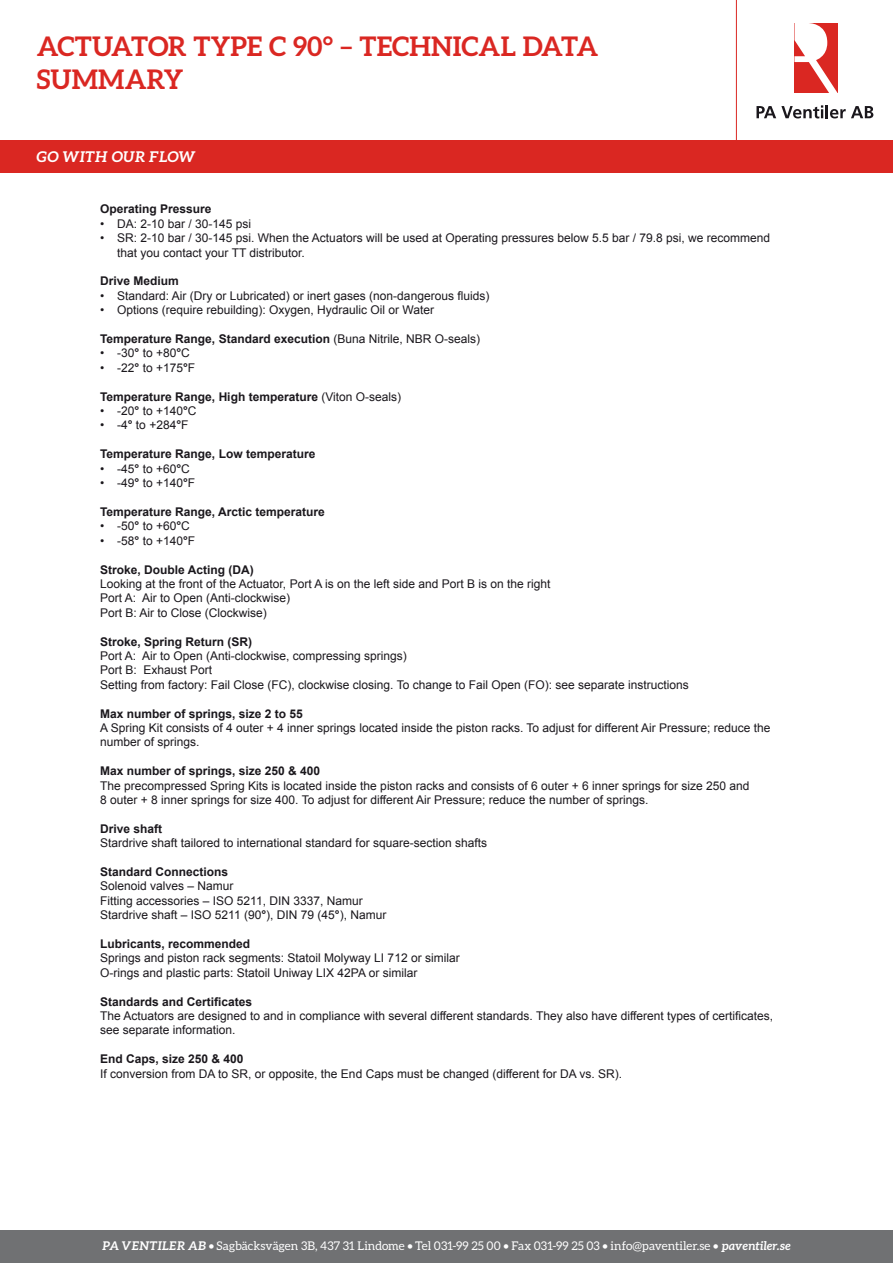
<style>
.page{position:relative;width:893px;height:1263px;background:#fff}
.page>*{position:absolute;margin:0;border:0;box-sizing:border-box;transform-origin:0 0}
.t1{font:700 27px/32.4px "Aleo";color:#da2722}
.t2{font:italic 700 14.85px "Aleo";letter-spacing:-.015em;color:#fff}
.t3{font:12px/14.4px "Arial";color:#1a171c}
.t4{font:700 12px "Arial";color:#1a171c}
.t5{font:12px "Aleo";letter-spacing:.005em;color:#fff}
.s1{font-weight:400}
.s2{font-weight:700}
.s3{font-weight:700;font-style:italic}
</style>
<div class="page">
<hr style="left:736px;top:0;width:1px;height:157px;background:#da2722">
<div style="left:0;top:1230px;width:893px;height:33px;background:#707173"></div>
<div style="left:0;top:140px;width:893px;height:33px;background:#da2722"></div>
<svg style="left:756px;top:105px;width:117px;height:13px"></svg>
<svg style="left:795px;top:23px;width:42px;height:70px"></svg>
<h1 class="t1" style="left:37px;top:30px;width:563px">ACTUATOR TYPE C 90° – TECHNICAL DATA<br>SUMMARY</h1>
<p class="t2" style="left:37px;top:148px;width:161px">GO WITH OUR FLOW</p>
<p class="t4" style="left:100px;top:201px;width:113px">Operating Pressure</p>
<p class="t3" style="left:100px;top:216px;width:153px">• DA: 2-10 bar / 30-145 psi</p>
<p class="t3" style="left:117px;top:231px;width:654px;text-indent:-17px">• SR: 2-10 bar / 30-145 psi. When the Actuators will be used at Operating pressures below 5.5 bar / 79.8 psi, we recommend that you contact your TT distributor.</p>
<p class="t4" style="left:100px;top:273px;width:80px">Drive Medium</p>
<p class="t3" style="left:100px;top:288px;width:391px">• Standard: Air (Dry or Lubricated) or inert gases (non-dangerous fluids)</p>
<p class="t3" style="left:100px;top:303px;width:336px">• Options (require rebuilding): Oxygen, Hydraulic Oil or Water</p>
<p class="t4" style="left:100px;top:330px;width:381px">Temperature Range, Standard execution <span class="s1">(Buna Nitrile, NBR O-seals)</span></p>
<p class="t3" style="left:100px;top:346px;width:91px">• -30<span class="s2">°</span> to +80<span class="s2">°</span>C</p>
<p class="t3" style="left:100px;top:360px;width:96px">• -22<span class="s2">°</span> to +175<span class="s2">°</span>F</p>
<p class="t4" style="left:100px;top:388px;width:302px">Temperature Range, High temperature <span class="s1">(Viton O-seals)</span></p>
<p class="t3" style="left:100px;top:404px;width:98px">• -20<span class="s2">°</span> to +140<span class="s2">°</span>C</p>
<p class="t3" style="left:100px;top:418px;width:90px">• -4<span class="s2">°</span> to +284<span class="s2">°</span>F</p>
<p class="t4" style="left:100px;top:446px;width:217px">Temperature Range, Low temperature</p>
<p class="t3" style="left:100px;top:461px;width:91px">• -45<span class="s2">°</span> to +60<span class="s2">°</span>C</p>
<p class="t3" style="left:100px;top:476px;width:96px">• -49<span class="s2">°</span> to +140<span class="s2">°</span>F</p>
<p class="t4" style="left:100px;top:503px;width:226px">Temperature Range, Arctic temperature</p>
<p class="t3" style="left:100px;top:519px;width:91px">• -50<span class="s2">°</span> to +60<span class="s2">°</span>C</p>
<p class="t3" style="left:100px;top:533px;width:96px">• -58<span class="s2">°</span> to +140<span class="s2">°</span>F</p>
<p class="t4" style="left:100px;top:561px;width:155px">Stroke, Double Acting (DA)</p>
<p class="t3" style="left:100px;top:576px;width:452px">Looking at the front of the Actuator, Port A is on the left side and Port B is on the right<br>Port A: Air to Open (Anti-clockwise)<br>Port B: Air to Close (Clockwise)</p>
<p class="t4" style="left:100px;top:633px;width:154px">Stroke, Spring Return (SR)</p>
<p class="t3" style="left:100px;top:648px;width:590px">Port A: Air to Open (Anti-clockwise, compressing springs)<br>Port B: Exhaust Port<br>Setting from factory: Fail Close (FC), clockwise closing. To change to Fail Open (FO): see separate instructions</p>
<p class="t4" style="left:100px;top:705px;width:204px">Max number of springs, size 2 to 55</p>
<p class="t3" style="left:100px;top:720px;width:672px">A Spring Kit consists of 4 outer + 4 inner springs located inside the piston racks. To adjust for different Air Pressure; reduce the number of springs.</p>
<p class="t4" style="left:100px;top:762px;width:222px">Max number of springs, size 250 &amp; 400</p>
<p class="t3" style="left:100px;top:778px;width:651px">The precompressed Spring Kits is located inside the piston racks and consists of 6 outer + 6 inner springs for size 250 and<br>8 outer + 8 inner springs for size 400. To adjust for different Air Pressure; reduce the number of springs.</p>
<p class="t4" style="left:100px;top:820px;width:64px">Drive shaft</p>
<p class="t3" style="left:100px;top:836px;width:388px">Stardrive shaft tailored to international standard for square-section shafts</p>
<p class="t4" style="left:100px;top:863px;width:130px">Standard Connections</p>
<p class="t3" style="left:100px;top:879px;width:288px">Solenoid valves – Namur<br>Fitting accessories – ISO 5211, DIN 3337, Namur<br>Stardrive shaft – ISO 5211 (90<span class="s2">°</span>), DIN 79 (45<span class="s2">°</span>), Namur</p>
<p class="t4" style="left:100px;top:935px;width:152px">Lubricants, recommended</p>
<p class="t3" style="left:100px;top:951px;width:361px">Springs and piston rack segments: Statoil Molyway LI 712 or similar<br>O-rings and plastic parts: Statoil Uniway LIX 42PA or similar</p>
<p class="t4" style="left:100px;top:993px;width:154px">Standards and Certificates</p>
<p class="t3" style="left:100px;top:1008px;width:675px">The Actuators are designed to and in compliance with several different standards. They also have different types of certificates, see separate information.</p>
<p class="t4" style="left:100px;top:1050px;width:145px">End Caps, size 250 &amp; 400</p>
<p class="t3" style="left:100px;top:1066px;width:524px">If conversion from DA to SR, or opposite, the End Caps must be changed (different for DA vs. SR).</p>
<p class="t5" style="left:102px;top:1239px;width:690px"><span class="s3">PA VENTILER AB</span> • Sagbäcksvägen 3B, 437 31 Lindome • Tel 031-99 25 00 • Fax 031-99 25 03 • info@paventiler.se • <span class="s3">paventiler.se</span></p>
</div>
